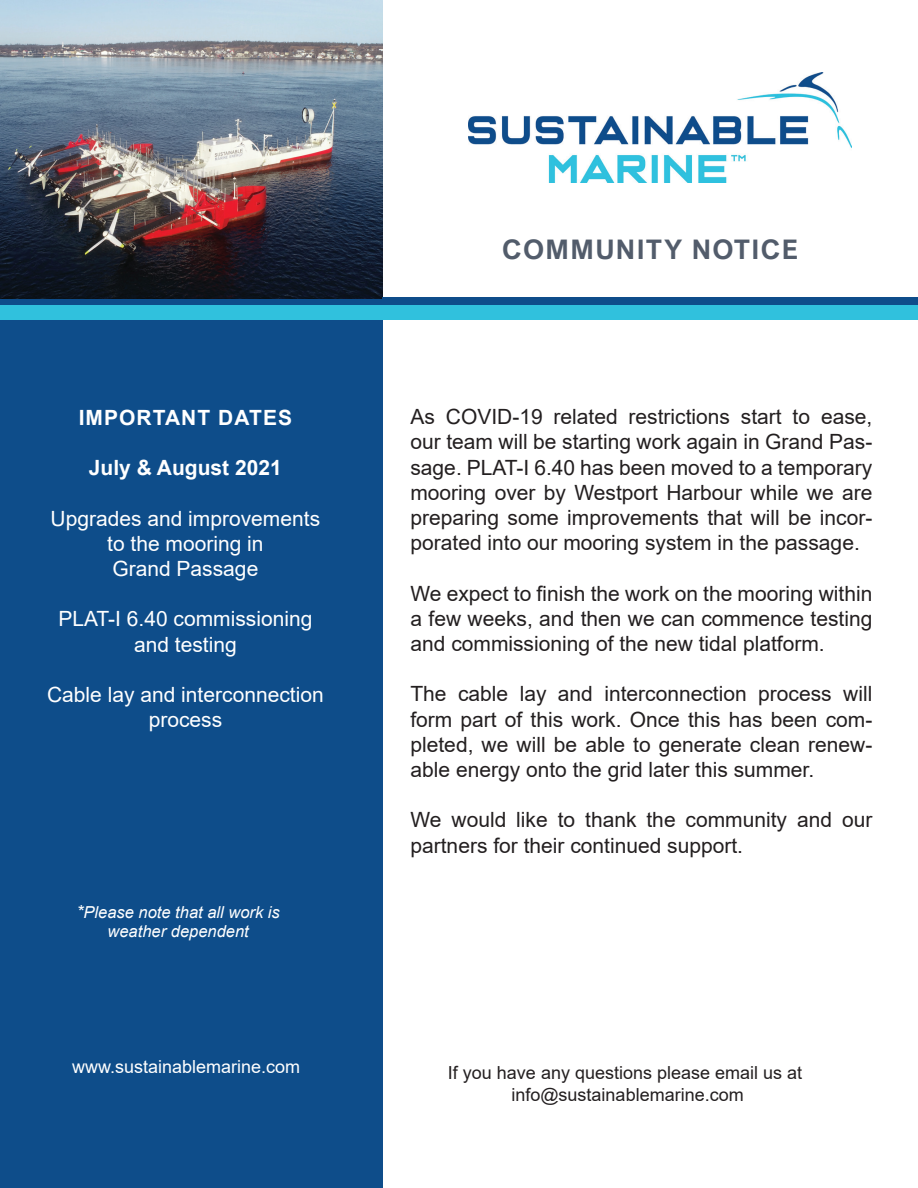
<style>
.page{position:relative;width:918px;height:1188px;background:#fff}
.page>*{position:absolute;margin:0;border:0;box-sizing:border-box;transform-origin:0 0}
.t1{font:700 27px "Arial Nova";letter-spacing:.05em;color:#525c6b}
.t2{font:21px/25.2px "Arial";color:#231f20;text-align:justify}
.t3{font:21px/25.2px "Arial";color:#fff;text-align:center}
.t4{font:700 21px "Arial";color:#fff}
.t5{font:700 21px "Arial";letter-spacing:.05em;color:#fff}
.t6{font:18px/21.6px "Arial";color:#231f20;text-align:center}
.t7{font:18px "Arial";color:#fff}
.t8{font:italic 16.5px/19.8px "Arial";color:#fff;text-align:center}
.s1{font-size:18px}
</style>
<div class="page">
<div style="left:0;top:299px;width:382px;height:889px;background:#0e4d8a"></div>
<img style="left:0;top:0;width:382px;height:299px">
<img style="left:469px;top:72px;width:382px;height:110px">
<div style="left:382px;top:298px;width:536px;height:7px;background:#0e4d8a"></div>
<div style="left:0;top:305px;width:918px;height:14px;background:#30c1dd"></div>
<p class="t5" style="left:79px;top:403px;width:215px">IMPORTANT DATES</p>
<p class="t4" style="left:89px;top:453px;width:194px">July &amp; August 2021</p>
<p class="t3" style="left:51px;top:505px;width:271px">Upgrades and improvements to the mooring in<br>Grand Passage</p>
<p class="t3" style="left:58px;top:606px;width:256px">PLAT-I 6.40 commissioning and testing</p>
<p class="t3" style="left:47px;top:682px;width:278px">Cable lay and interconnection process</p>
<p class="t8" style="left:77px;top:902px;width:205px"><span class="s1">*</span>Please note that all work is weather dependent</p>
<p class="t7" style="left:72px;top:1055px;width:230px">www.sustainablemarine.com</p>
<p class="t1" style="left:502px;top:234px;width:298px">COMMUNITY NOTICE</p>
<p class="t2" style="left:410px;top:404px;width:463px">As COVID-19 related restrictions start to ease, our team will be starting work again in Grand Pas&shy;sage. PLAT-I 6.40 has been moved to a temporary mooring over by Westport Harbour while we are preparing some improvements that will be incor&shy;porated into our mooring system in the passage.</p>
<p class="t2" style="left:410px;top:580px;width:463px">We expect to finish the work on the mooring within a few weeks, and then we can commence testing and commissioning of the new tidal platform.</p>
<p class="t2" style="left:410px;top:681px;width:463px">The cable lay and interconnection process will form part of this work. Once this has been com&shy;pleted, we will be able to generate clean renew&shy;able energy onto the grid later this summer.</p>
<p class="t2" style="left:410px;top:807px;width:463px">We would like to thank the community and our partners for their continued support.</p>
<p class="t6" style="left:448px;top:1062px;width:356px">If you have any questions please email us at info@sustainablemarine.com</p>
</div>
